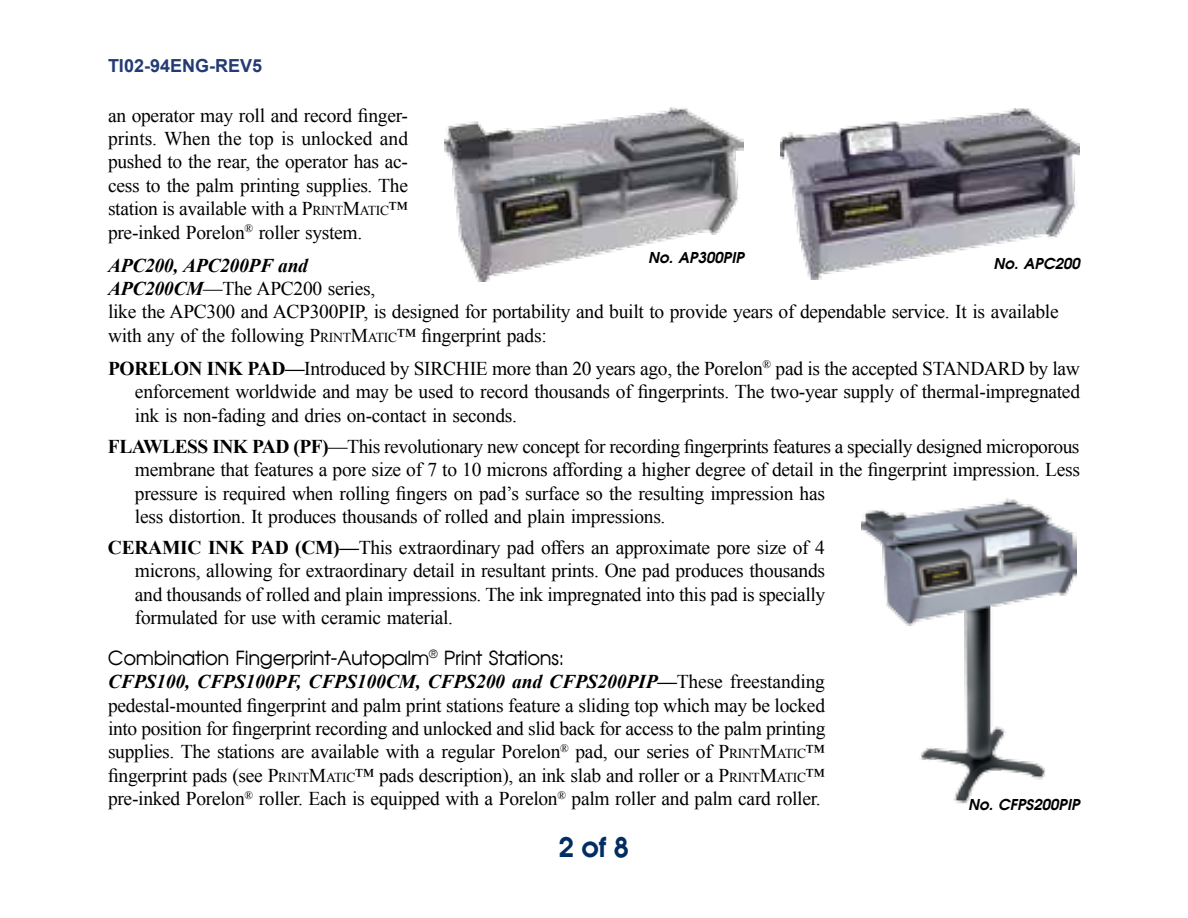
<style>
.page{position:relative;width:1188px;height:918px;background:#fff}
.page>*{position:absolute;margin:0;border:0;box-sizing:border-box;transform-origin:0 0}
.t1{font:700 27px "Avalon";color:#002d62}
.t2{font:19.5px/23.4px "Times New Roman";letter-spacing:-.015em;color:#000;text-align:justify}
.t3{font:19.5px "Avalon Plain";letter-spacing:-.015em;color:#000}
.t4{font:700 18px "Arial";color:#233b75}
.t5{font:italic 700 15px "Avalon";color:#000}
.s1{font-style:inherit}
.s2{font-size:13.8px}
.s3{font-weight:700;font-style:italic}
.s4{font-weight:700}
</style>
<div class="page">
<img style="left:444px;top:108px;width:300px;height:173px">
<img style="left:780px;top:108px;width:300px;height:171px">
<img style="left:861px;top:498px;width:216px;height:306px">
<p class="t4" style="left:108px;top:54px;width:156px">TI02-94ENG-REV5</p>
<p class="t2" style="left:108px;top:103px;width:302px">an operator may roll and record finger&shy;prints. When the top is unlocked and pushed to the rear, the operator has ac&shy;cess to the palm printing supplies. The station is available with a <span class="s1">P</span><span class="s2">RINT</span><span class="s1">M</span><span class="s2">ATIC</span><span class="s1">™ </span>pre-inked Porelon<sup>®</sup> roller system.</p>
<p class="t2" style="left:108px;top:253px;width:952px;text-align:left"><span class="s3">APC200, APC200PF and<br>APC200CM</span>—The APC200 series,<br>like the APC300 and ACP300PIP, is designed for portability and built to provide years of dependable service. It is available with any of the following <span class="s1">P</span><span class="s2">RINT</span><span class="s1">M</span><span class="s2">ATIC</span><span class="s1">™</span> fingerprint pads:</p>
<p class="t2" style="left:135px;top:356px;width:947px;text-indent:-27px"><span class="s4">PORELON INK PAD—</span>Introduced by SIRCHIE more than 20 years ago, the Porelon<sup>®</sup> pad is the accepted STANDARD by law enforcement worldwide and may be used to record thousands of fingerprints. The two-year supply of thermal-impregnated ink is non-fading and dries on-contact in seconds.</p>
<p class="t2" style="left:135px;top:434px;width:947px;text-align:left;text-indent:-27px"><span class="s4">FLAWLESS INK PAD (PF)</span>—This revolutionary new concept for recording fingerprints features a specially designed microporous membrane that features a pore size of 7 to 10 microns affording a higher degree of detail in the fingerprint impression. Less pressure is required when rolling fingers on pad’s surface so the resulting impression has<br>less distortion. It produces thousands of rolled and plain impressions.</p>
<p class="t2" style="left:135px;top:535px;width:692px;text-indent:-27px"><span class="s4">CERAMIC INK PAD (CM)—</span>This extraordinary pad offers an approximate pore size of 4 microns, allowing for extraordinary detail in resultant prints. One pad produces thousands and thousands of rolled and plain impressions. The ink impregnated into this pad is specially formulated for use with ceramic material.</p>
<p class="t3" style="left:108px;top:646px;width:458px">Combination Fingerprint-Autopalm<sup>®</sup> Print Stations:</p>
<p class="t2" style="left:108px;top:670px;width:719px"><span class="s3">CFPS100, CFPS100PF, CFPS100CM, CFPS200 and CFPS200PIP</span><span class="s4">—</span>These freestanding pedestal-mounted fingerprint and palm print stations feature a sliding top which may be locked into position for fingerprint recording and unlocked and slid back for access to the palm printing supplies. The stations are available with a regular Porelon<sup>®</sup> pad, our series of <span class="s1">P</span><span class="s2">RINT</span><span class="s1">M</span><span class="s2">ATIC</span><span class="s1">™ </span>fingerprint pads (see <span class="s1">P</span><span class="s2">RINT</span><span class="s1">M</span><span class="s2">ATIC</span><span class="s1">™</span> pads description), an ink slab and roller or a <span class="s1">P</span><span class="s2">RINT</span><span class="s1">M</span><span class="s2">ATIC</span><span class="s1">™ </span>pre-inked Porelon<sup>®</sup> roller. Each is equipped with a Porelon<sup>®</sup> palm roller and palm card roller.</p>
<p class="t5" style="left:648px;top:247px;width:97px">No. AP300PIP</p>
<p class="t5" style="left:993px;top:253px;width:88px">No. APC200</p>
<p class="t5" style="left:968px;top:795px;width:113px">No. CFPS200PIP</p>
<h1 class="t1" style="left:559px;top:829px;width:72px">2 of 8</h1>
</div>
